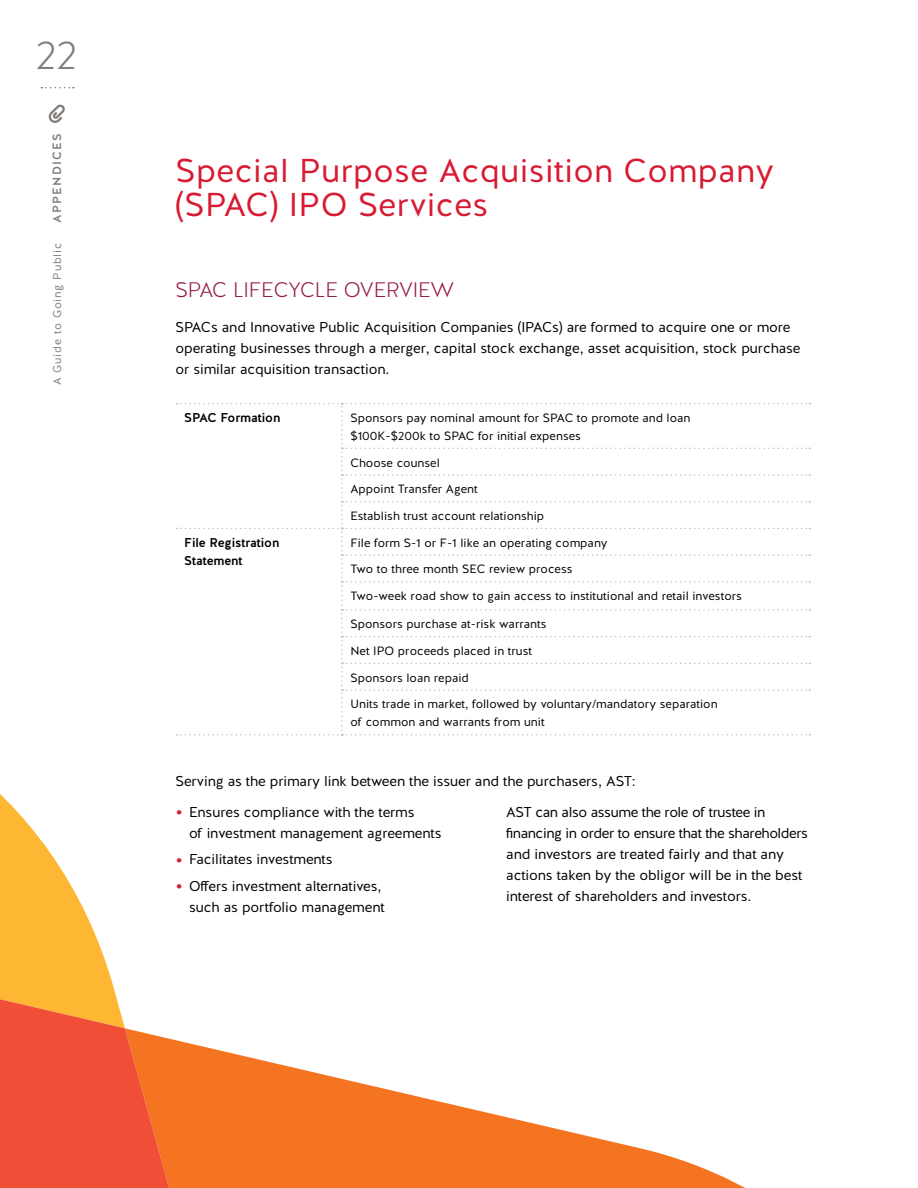
<style>
.page{position:relative;width:918px;height:1188px;background:#fff}
.page>*{position:absolute;margin:0;border:0;box-sizing:border-box;transform-origin:0 0}
.t1{font:40.35px "Halis GR S Light";color:#837e7b}
.t2{font:33px/34.5px "Halis GR";letter-spacing:.01em;color:#d81a32}
.t3{font:300 21px "Halis GR";letter-spacing:-.01em;color:#952040}
.t4{font:14.25px/21px "Halis GR";letter-spacing:-.01em;color:#000}
.t5{font:500 12.75px/18px "Halis GR";letter-spacing:-.01em;color:#000}
.t6{font:12px/18px "Halis GR";color:#000}
.t7{font:500 12px "Halis GR";letter-spacing:.1em;color:#837e7b}
.t8{font:11.25px "Halis GR";letter-spacing:.07em;color:#837e7b}
.s1{font-size:19.5px;color:#d81a32}
</style>
<div class="page">
<svg style="left:279px;top:1075px;width:466px;height:113px;fill:#f47421"></svg>
<svg style="left:0;top:794px;width:279px;height:394px"></svg>
<svg style="left:49px;top:104px;width:16px;height:19px"></svg>
<svg style="left:176px;top:403px;width:634px;height:333px"></svg>
<div style="left:361px;top:1180px;width:369px;height:8px;background:#f47421"></div>
<svg style="left:41px;top:87px;width:33px;height:1px"></svg>
<h1 class="t1" style="left:36px;top:30px;width:43px">22</h1>
<p class="t7" style="left:49px;top:223px;width:91px;rotate:-90deg">APPENDICES</p>
<p class="t8" style="left:50px;top:385px;width:144px;rotate:-90deg">A Guide to Going Public</p>
<h2 class="t2" style="left:176px;top:154px;width:600px">Special Purpose Acquisition Company (SPAC) IPO Services</h2>
<h3 class="t3" style="left:176px;top:277px;width:280px">SPAC LIFECYCLE OVERVIEW</h3>
<p class="t4" style="left:176px;top:317px;width:627px">SPACs and Innovative Public Acquisition Companies (IPACs) are formed to acquire one or more operating businesses through a merger, capital stock exchange, asset acquisition, stock purchase or similar acquisition transaction.</p>
<p class="t5" style="left:184px;top:409px;width:98px">SPAC Formation</p>
<p class="t6" style="left:350px;top:409px;width:342px">Sponsors pay nominal amount for SPAC to promote and loan $100K-$200k to SPAC for initial expenses</p>
<p class="t6" style="left:350px;top:454px;width:91px">Choose counsel</p>
<p class="t6" style="left:350px;top:480px;width:129px">Appoint Transfer Agent</p>
<p class="t6" style="left:350px;top:507px;width:195px">Establish trust account relationship</p>
<p class="t5" style="left:184px;top:534px;width:97px">File Registration<br>Statement</p>
<p class="t6" style="left:350px;top:534px;width:259px">File form S-1 or F-1 like an operating company</p>
<p class="t6" style="left:350px;top:560px;width:224px">Two to three month SEC review process</p>
<p class="t6" style="left:350px;top:587px;width:393px">Two-week road show to gain access to institutional and retail investors</p>
<p class="t6" style="left:350px;top:615px;width:198px">Sponsors purchase at-risk warrants</p>
<p class="t6" style="left:350px;top:642px;width:183px">Net IPO proceeds placed in trust</p>
<p class="t6" style="left:350px;top:669px;width:120px">Sponsors loan repaid</p>
<p class="t6" style="left:350px;top:695px;width:369px">Units trade in market, followed by voluntary/mandatory separation of common and warrants from unit</p>
<p class="t4" style="left:176px;top:771px;width:462px">Serving as the primary link between the issuer and the purchasers, AST:</p>
<p class="t4" style="left:189px;top:802px;width:254px;text-indent:-14px"><span class="s1">•</span> Ensures compliance with the terms<br>of investment management agreements</p>
<p class="t4" style="left:176px;top:849px;width:159px"><span class="s1">•</span> Facilitates investments</p>
<p class="t4" style="left:176px;top:876px;width:211px;text-align:right"><span class="s1">•</span> Offers investment alternatives, such as portfolio management</p>
<p class="t4" style="left:506px;top:802px;width:303px">AST can also assume the role of trustee in financing in order to ensure that the shareholders and investors are treated fairly and that any actions taken by the obligor will be in the best interest of shareholders and investors.</p>
</div>
